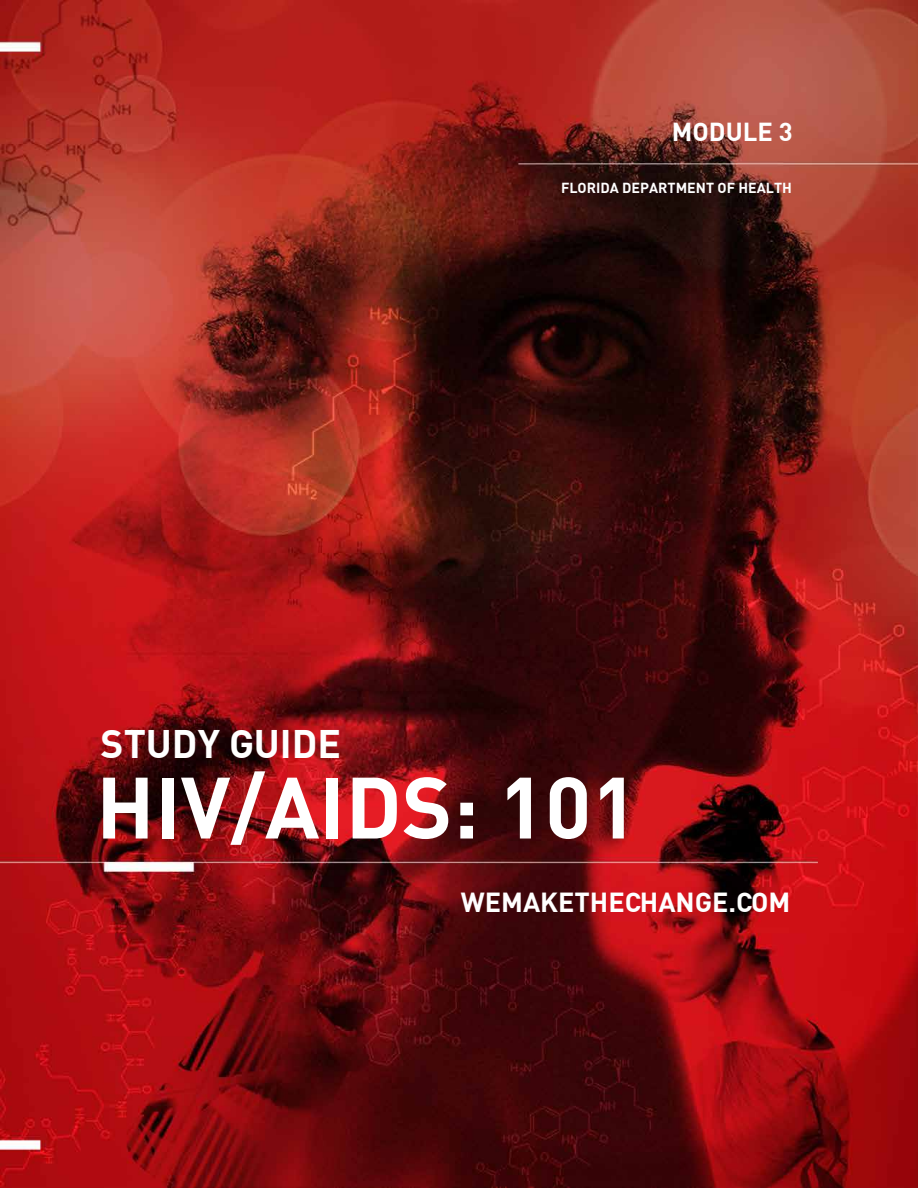
<style>
.page{position:relative;width:918px;height:1188px;background:#fff}
.page>*{position:absolute;margin:0;border:0;box-sizing:border-box;transform-origin:0 0}
.t1{font:85.5px "DIN Bold";color:#fff}
.t2{font:39px "DIN Bold";color:#fff}
.t3{font:27px "DIN Bold";color:#fff}
.t4{font:25.5px "DIN Bold";color:#fff}
.t5{font:14.25px "DIN Bold";color:#fff}
</style>
<div class="page">
<img style="left:0;top:0;width:918px;height:1188px">
<h3 class="t4" style="left:672px;top:116px;width:122px">MODULE 3</h3>
<p class="t5" style="left:561px;top:178px;width:232px">FLORIDA DEPARTMENT OF HEALTH</p>
<h2 class="t2" style="left:101px;top:718px;width:242px">STUDY GUIDE</h2>
<h1 class="t1" style="left:96px;top:752px;width:543px">HIV/AIDS: 101</h1>
<h3 class="t3" style="left:461px;top:884px;width:331px">WEMAKETHECHANGE.COM</h3>
</div>
